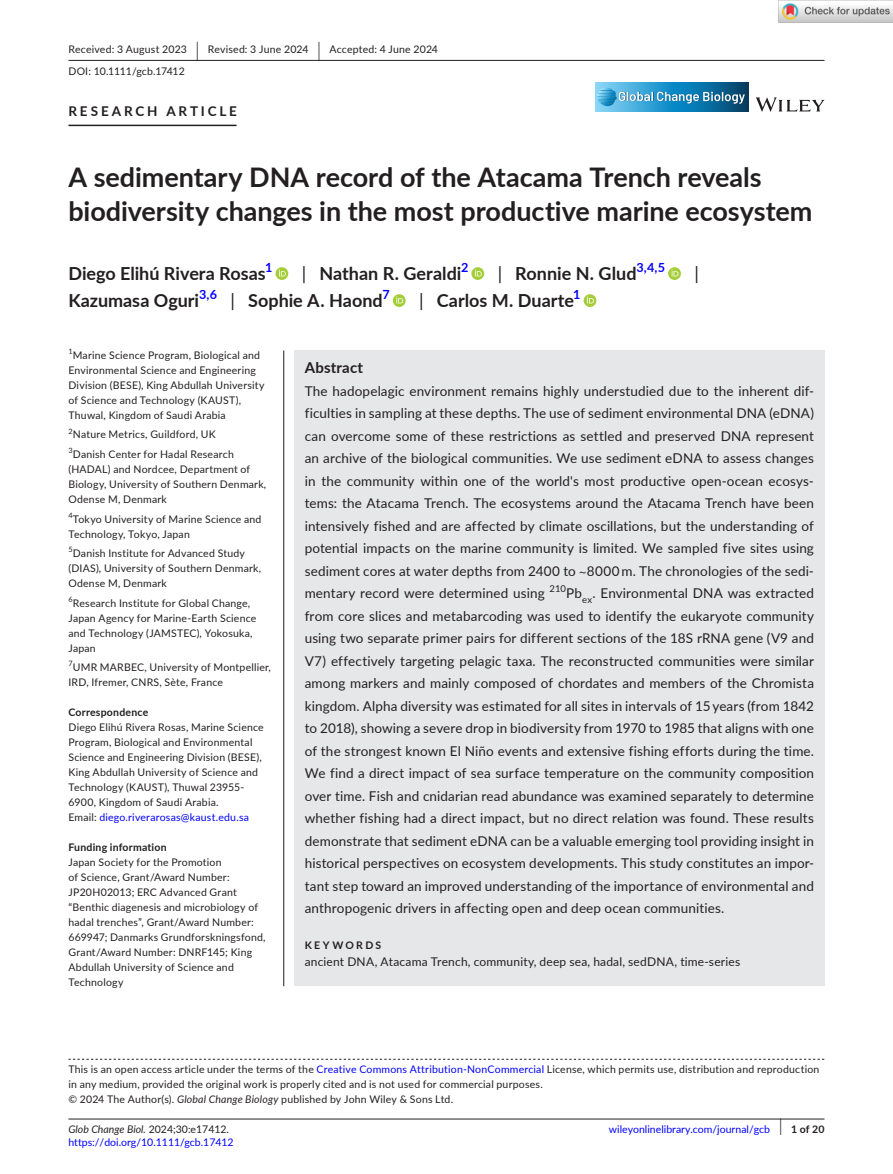
<style>
.page{position:relative;width:893px;height:1174px;background:#fff}
.page>*{position:absolute;margin:0;border:0;box-sizing:border-box;transform-origin:0 0}
.t1{font:700 27px/34.5px "Lato";color:#231f20}
.t2{font:700 18px "Lato";color:#231f20}
.t3{font:18px "Lato";color:#231f20}
.t4{font:700 15px "Lato";letter-spacing:.015em;color:#231f20}
.t5{font:13.5px/22.5px "Lato";letter-spacing:.01em;color:#231f20;text-align:justify}
.t6{font:700 13.5px "Lato";letter-spacing:.21em;color:#231f20}
.t7{font:700 12.6px "Lato";color:#00f}
.t8{font:12px "Lato";letter-spacing:.015em;color:#231f20}
.t9{font:10.5px/15px "Lato";letter-spacing:.02em;color:#231f20}
.t10{font:10.5px "Lato";color:#00f}
.t11{font:700 10.5px "Lato";letter-spacing:.02em;color:#231f20}
.t12{font:italic 10.5px "Lato";color:#231f20}
.t13{font:700 10.5px "Lato";letter-spacing:.22em;color:#231f20}
.t14{font:9.45px "Lato";color:#231f20}
.t15{font:7.35px "Lato";color:#231f20}
.s1{font-size:19.65px}
.s2{font-weight:400}
.s3{color:#00f}
.s4{font-family:"STIX"}
.s5{font-style:italic}
.s6{font-style:normal}
.s7{font-weight:400;font-size:17.4px}
</style>
<div class="page">
<hr style="left:68px;top:1118px;width:756px;height:1px;background:#231f20">
<svg style="left:756px;top:97px;width:68px;height:15px"></svg>
<svg style="left:595px;top:82px;width:153px;height:29px"></svg>
<svg style="left:597px;top:87px;width:148px;height:19px"></svg>
<hr style="left:68px;top:60px;width:756px;height:1px;background:#231f20">
<hr style="left:68px;top:125px;width:169px;height:1px;background:#231f20">
<svg style="left:275px;top:267px;width:13px;height:13px"></svg>
<svg style="left:279px;top:269px;width:7px;height:7px"></svg>
<svg style="left:471px;top:267px;width:13px;height:13px"></svg>
<svg style="left:475px;top:269px;width:7px;height:7px"></svg>
<svg style="left:668px;top:267px;width:13px;height:13px"></svg>
<svg style="left:672px;top:269px;width:6px;height:7px"></svg>
<svg style="left:393px;top:294px;width:13px;height:13px"></svg>
<svg style="left:396px;top:296px;width:7px;height:7px"></svg>
<svg style="left:584px;top:294px;width:12px;height:13px"></svg>
<svg style="left:587px;top:296px;width:7px;height:7px"></svg>
<svg style="left:68px;top:1058px;width:756px;height:1px"></svg>
<hr style="left:283px;top:350px;width:1px;height:636px;background:#231f20">
<div style="left:294px;top:350px;width:530px;height:626px;background:#e6e7e9"></div>
<div style="left:294px;top:975px;width:530px;height:11px;background:#e6e7e9"></div>
<img style="left:779px;top:0;width:114px;height:23px">
<p class="t9" style="left:68px;top:38px;width:371px;line-height:21.8px">Received: 3 August 2023 <span class="s1">|</span> Revised: 3 June 2024 <span class="s1">|</span> Accepted: 4 June 2024<br>DOI: 10.1111/gcb.17412</p>
<p class="t6" style="left:68px;top:101px;width:170px">RESEARCH ARTICLE</p>
<h1 class="t1" style="left:68px;top:159px;width:746px">A sedimentary DNA record of the Atacama Trench reveals biodiversity changes in the most productive marine ecosystem</h1>
<h2 class="t2" style="left:68px;top:260px;width:199px">Diego Elihú Rivera Rosas</h2>
<p class="t7" style="left:265px;top:258px;width:9px">1</p>
<h2 class="t2" style="left:302px;top:260px;width:161px"><span class="s2">|</span> Nathan R. Geraldi</h2>
<p class="t7" style="left:461px;top:258px;width:9px">2</p>
<h2 class="t2" style="left:498px;top:260px;width:140px"><span class="s2">|</span> Ronnie N. Glud</h2>
<p class="t7" style="left:636px;top:258px;width:30px">3,4,5</p>
<h2 class="t3" style="left:694px;top:260px;width:6px">|</h2>
<h2 class="t2" style="left:68px;top:287px;width:132px">Kazumasa Oguri</h2>
<p class="t7" style="left:199px;top:285px;width:20px">3,6</p>
<h2 class="t2" style="left:231px;top:287px;width:154px"><span class="s2">|</span> Sophie A. Haond</h2>
<p class="t7" style="left:383px;top:285px;width:9px">7</p>
<h2 class="t2" style="left:419px;top:287px;width:156px"><span class="s2">|</span> Carlos M. Duarte</h2>
<p class="t7" style="left:573px;top:285px;width:9px">1</p>
<p class="t15" style="left:68px;top:346px;width:6px">1</p>
<p class="t9" style="left:68px;top:347px;width:198px;text-indent:4px">Marine Science Program, Biological and Environmental Science and Engineering Division (BESE), King Abdullah University of Science and Technology (KAUST), Thuwal, Kingdom of Saudi Arabia</p>
<p class="t9" style="left:68px;top:424px;width:167px;line-height:19.5px"><sup>2</sup>Nature Metrics, Guildford, UK<br><sup>3</sup>Danish Center for Hadal Research</p>
<p class="t9" style="left:68px;top:461px;width:199px">(HADAL) and Nordcee, Department of<br>Biology, University of Southern Denmark,<br>Odense M, Denmark</p>
<p class="t9" style="left:68px;top:511px;width:194px"><sup>4</sup>Tokyo University of Marine Science and<br>Technology, Tokyo, Japan</p>
<p class="t9" style="left:68px;top:545px;width:194px"><sup>5</sup>Danish Institute for Advanced Study (DIAS), University of Southern Denmark,<br>Odense M, Denmark</p>
<p class="t9" style="left:68px;top:595px;width:189px"><sup>6</sup>Research Institute for Global Change,<br>Japan Agency for Marine-Earth Science and Technology (JAMSTEC), Yokosuka,<br>Japan</p>
<p class="t9" style="left:68px;top:659px;width:204px"><sup>7</sup>UMR MARBEC, University of Montpellier,<br>IRD, Ifremer, CNRS, Sète, France</p>
<p class="t11" style="left:68px;top:704px;width:81px">Correspondence</p>
<p class="t9" style="left:68px;top:719px;width:197px">Diego Elihú Rivera Rosas, Marine Science Program, Biological and Environmental Science and Engineering Division (BESE), King Abdullah University of Science and Technology (KAUST), Thuwal 23955- 6900, Kingdom of Saudi Arabia.<br>Email: <span class="s3">diego.riverarosas@kaust.edu.sa</span></p>
<p class="t11" style="left:68px;top:839px;width:100px">Funding information</p>
<p class="t9" style="left:68px;top:854px;width:199px">Japan Society for the Promotion<br>of Science, Grant/Award Number:<br>JP20H02013; ERC Advanced Grant “Benthic diagenesis and microbiology of hadal trenches”, Grant/Award Number:<br>669947; Danmarks Grundforskningsfond, Grant/Award Number: DNRF145; King Abdullah University of Science and Technology</p>
<p class="t4" style="left:305px;top:356px;width:60px">Abstract</p>
<p class="t5" style="left:305px;top:379px;width:511px">The hadopelagic environment remains highly understudied due to the inherent dif&shy;ficulties in sampling at these depths. The use of sediment environmental DNA (eDNA) can overcome some of these restrictions as settled and preserved DNA represent an archive of the biological communities. We use sediment eDNA to assess changes in the community within one of the world's most productive open-ocean ecosys&shy;tems: the Atacama Trench. The ecosystems around the Atacama Trench have been intensively fished and are affected by climate oscillations, but the understanding of potential impacts on the marine community is limited. We sampled five sites using sediment cores at water depths from 2400 to <span class="s4">~</span>8000 m. The chronologies of the sedi&shy;mentary record were determined using</p>
<p class="t14" style="left:550px;top:582px;width:18px">210</p>
<p class="t5" style="left:305px;top:581px;width:511px;text-indent:262px">Pb<sub>ex</sub>. Environmental DNA was extracted from core slices and metabarcoding was used to identify the eukaryote community using two separate primer pairs for different sections of the 18S rRNA gene (V9 and V7) effectively targeting pelagic taxa. The reconstructed communities were similar among markers and mainly composed of chordates and members of the Chromista kingdom. Alpha diversity was estimated for all sites in intervals of 15 years (from 1842 to 2018), showing a severe drop in biodiversity from 1970 to 1985 that aligns with one of the strongest known El Niño events and extensive fishing efforts during the time.<br>We find a direct impact of sea surface temperature on the community composition over time. Fish and cnidarian read abundance was examined separately to determine whether fishing had a direct impact, but no direct relation was found. These results demonstrate that sediment eDNA can be a valuable emerging tool providing insight in historical perspectives on ecosystem developments. This study constitutes an impor&shy;tant step toward an improved understanding of the importance of environmental and anthropogenic drivers in affecting open and deep ocean communities.</p>
<p class="t13" style="left:305px;top:937px;width:78px">KEYWORDS</p>
<p class="t8" style="left:305px;top:952px;width:437px">ancient DNA, Atacama Trench, community, deep sea, hadal, sedDNA, time-series</p>
<p class="t9" style="left:68px;top:1061px;width:752px">This is an open access article under the terms of the <span class="s3">Creative Commons Attribution-NonCommercial</span> License, which permits use, distribution and reproduction in any medium, provided the original work is properly cited and is not used for commercial purposes.<br>© 2024 The Author(s). <span class="s5">Global Change Biology</span> published by John Wiley &amp; Sons Ltd.</p>
<p class="t12" style="left:68px;top:1121px;width:162px">Glob Change Biol. <span class="s6">2024;30:e17412.</span></p>
<p class="t11" style="left:779px;top:1121px;width:46px"><span class="s7">|</span> 1 of 20</p>
<p class="t10" style="left:68px;top:1135px;width:167px">https://doi.org/10.1111/gcb.17412</p>
<p class="t10" style="left:609px;top:1121px;width:163px">wileyonlinelibrary.com/journal/gcb</p>
</div>
